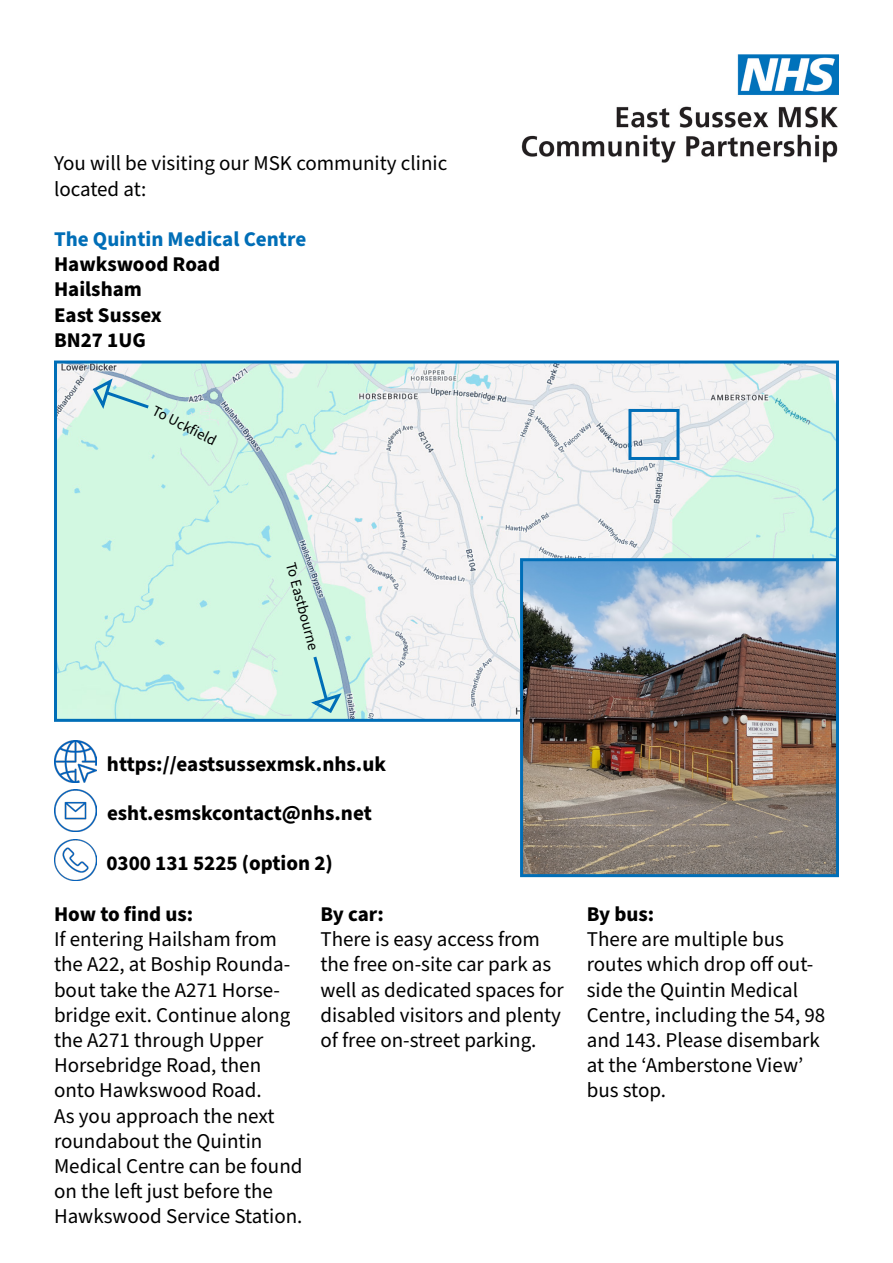
<style>
.page{position:relative;width:893px;height:1263px;background:#fff}
.page>*{position:absolute;margin:0;border:0;box-sizing:border-box;transform-origin:0 0}
.t1{font:21px/25.2px "Source Sans Pro";color:#000}
.t2{font:700 21px/25.2px "Source Sans Pro";color:#000}
.t3{font:700 21px "Source Sans Pro";color:#006eb7}
.t4{font:15px "Source Sans Pro";color:#000}
</style>
<div class="page">
<img style="left:58px;top:364px;width:777px;height:354px">
<div style="left:54px;top:360px;width:785px;height:362px;border:3px solid #006eb7"></div>
<img style="left:524px;top:562px;width:311px;height:311px">
<div style="left:520px;top:558px;width:319px;height:319px;border:3px solid #006eb7"></div>
<div style="left:628px;top:409px;width:51px;height:51px;border:3px solid #006eb7"></div>
<img style="left:521px;top:54px;width:318px;height:109px">
<img style="left:55px;top:740px;width:41px;height:42px">
<img style="left:54px;top:790px;width:42px;height:41px">
<img style="left:54px;top:839px;width:42px;height:42px">
<svg style="left:311px;top:653px;width:34px;height:62px;background:#aadbd7"></svg>
<svg style="left:91px;top:377px;width:61px;height:36px;background:#b3dedb"></svg>
<p class="t1" style="left:54px;top:151px;width:395px">You will be visiting our MSK community clinic located at:</p>
<p class="t3" style="left:54px;top:225px;width:254px">The Quintin Medical Centre</p>
<p class="t2" style="left:54px;top:252px;width:168px">Hawkswood Road<br>Hailsham<br>East Sussex<br>BN27 1UG</p>
<p class="t4" style="left:158px;top:401px;width:71px;rotate:27deg">To Uckfield</p>
<p class="t4" style="left:300px;top:560px;width:92px;rotate:75deg">To Eastbourne</p>
<p class="t2" style="left:107px;top:752px;width:281px">https://eastsussexmsk.nhs.uk</p>
<p class="t2" style="left:107px;top:801px;width:266px">esht.esmskcontact@nhs.net</p>
<p class="t2" style="left:106px;top:851px;width:228px">0300 131 5225 (option 2)</p>
<p class="t2" style="left:54px;top:902px;width:141px">How to find us:</p>
<p class="t1" style="left:54px;top:927px;width:250px">If entering Hailsham from the A22, at Boship Rounda&shy;bout take the A271 Horse&shy;bridge exit. Continue along the A271 through Upper<br>Horsebridge Road, then onto Hawkswood Road.<br>As you approach the next roundabout the Quintin<br>Medical Centre can be found on the left just before the<br>Hawkswood Service Station.</p>
<p class="t2" style="left:320px;top:902px;width:65px">By car:</p>
<p class="t1" style="left:320px;top:927px;width:245px">There is easy access from the free on-site car park as well as dedicated spaces for disabled visitors and plenty of free on-street parking.</p>
<p class="t2" style="left:587px;top:902px;width:69px">By bus:</p>
<p class="t1" style="left:587px;top:927px;width:240px">There are multiple bus routes which drop off out&shy;side the Quintin Medical<br>Centre, including the 54, 98 and 143. Please disembark at the ‘Amberstone View’ bus stop.</p>
</div>
